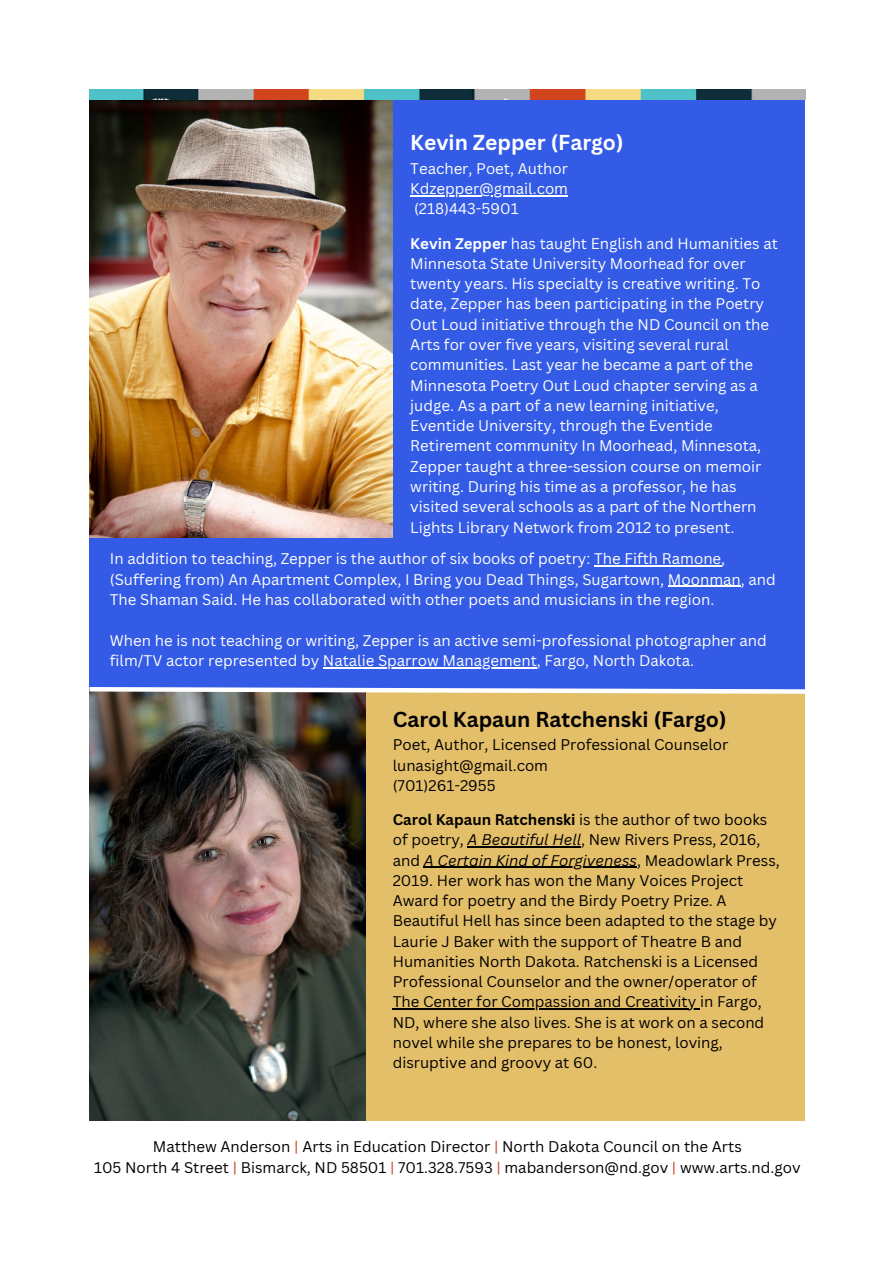
<style>
.page{position:relative;width:894px;height:1264px;background:#fff}
.page>*{position:absolute;margin:0;border:0;box-sizing:border-box;transform-origin:0 0}
.t1{font:700 21px "Canva Sans";color:#000}
.t2{font:700 21px "Canva Sans";color:#fff}
.t3{font:15px/20.2px "Canva Sans";color:#fff}
.t4{font:15px/20.2px "Canva Sans";color:#000}
.s1{font-weight:700}
.s2{font-style:italic}
.s3{color:#c94421}
.s4{color:#c64625}
</style>
<div class="page">
<div style="left:89px;top:100px;width:716px;height:590px;background:#335be6"></div>
<img style="left:89px;top:100px;width:303px;height:437px">
<div style="left:89px;top:690px;width:716px;height:430px;background:#e4bf6a"></div>
<img style="left:89px;top:696px;width:276px;height:424px">
<hr style="left:594px;top:565px;width:127px;height:1px;background:#fff">
<hr style="left:667px;top:586px;width:73px;height:1px;background:#fff">
<hr style="left:323px;top:667px;width:213px;height:1px;background:#fff">
<hr style="left:467px;top:846px;width:114px;height:1px;background:#000">
<hr style="left:423px;top:866px;width:213px;height:1px;background:#000">
<hr style="left:392px;top:1008px;width:307px;height:1px;background:#000">
<svg style="left:89px;top:687px;width:716px;height:9px"></svg>
<hr style="left:410px;top:195px;width:158px;height:1px;background:#fff">
<img style="left:89px;top:89px;width:715px;height:11px">
<p class="t2" style="left:410px;top:128px;width:215px">Kevin Zepper (Fargo)</p>
<p class="t3" style="left:410px;top:158px;width:159px">Teacher, Poet, Author</p>
<p class="t3" style="left:410px;top:178px;width:159px">Kdzepper@gmail.com</p>
<p class="t3" style="left:414px;top:198px;width:106px">(218)443-5901</p>
<p class="t3" style="left:410px;top:233px;width:369px"><span class="s1">Kevin Zepper</span> has taught English and Humanities at Minnesota State University Moorhead for over twenty years. His specialty is creative writing. To date, Zepper has been participating in the Poetry Out Loud initiative through the ND Council on the Arts for over five years, visiting several rural communities. Last year he became a part of the Minnesota Poetry Out Loud chapter serving as a judge. As a part of a new learning initiative, Eventide University, through the Eventide Retirement community In Moorhead, Minnesota, Zepper taught a three-session course on memoir writing. During his time as a professor, he has visited several schools as a part of the Northern Lights Library Network from 2012 to present.</p>
<p class="t3" style="left:110px;top:548px;width:667px">In addition to teaching, Zepper is the author of six books of poetry: The Fifth Ramone, (Suffering from) An Apartment Complex, I Bring you Dead Things, Sugartown, Moonman, and<br>The Shaman Said. He has collaborated with other poets and musicians in the region.</p>
<p class="t3" style="left:110px;top:629px;width:658px">When he is not teaching or writing, Zepper is an active semi-professional photographer and film/TV actor represented by Natalie Sparrow Management, Fargo, North Dakota.</p>
<p class="t1" style="left:392px;top:704px;width:335px">Carol Kapaun Ratchenski (Fargo)</p>
<p class="t4" style="left:392px;top:734px;width:337px">Poet, Author, Licensed Professional Counselor</p>
<p class="t4" style="left:392px;top:754px;width:157px">lunasight@gmail.com</p>
<p class="t4" style="left:392px;top:774px;width:104px">(701)261-2955</p>
<p class="t4" style="left:392px;top:809px;width:388px"><span class="s1">Carol Kapaun Ratchenski</span> is the author of two books of poetry, <span class="s2">A Beautiful Hell</span>, New Rivers Press, 2016, and <span class="s2">A Certain Kind of Forgiveness</span>, Meadowlark Press, 2019. Her work has won the Many Voices Project Award for poetry and the Birdy Poetry Prize. A Beautiful Hell has since been adapted to the stage by Laurie J Baker with the support of Theatre B and Humanities North Dakota. Ratchenski is a Licensed Professional Counselor and the owner/operator of The Center for Compassion and Creativity in Fargo, ND, where she also lives. She is at work on a second novel while she prepares to be honest, loving, disruptive and groovy at 60.</p>
<p class="t4" style="left:153px;top:1136px;width:590px">Matthew Anderson <span class="s3">|</span> Arts in Education Director <span class="s3">|</span> North Dakota Council on the Arts</p>
<p class="t4" style="left:94px;top:1156px;width:707px">105 North 4 Street <span class="s4">|</span> Bismarck, ND 58501 <span class="s3">|</span> 701.328.7593 <span class="s3">|</span> mabanderson@nd.gov <span class="s3">|</span> www.arts.nd.gov</p>
</div>
